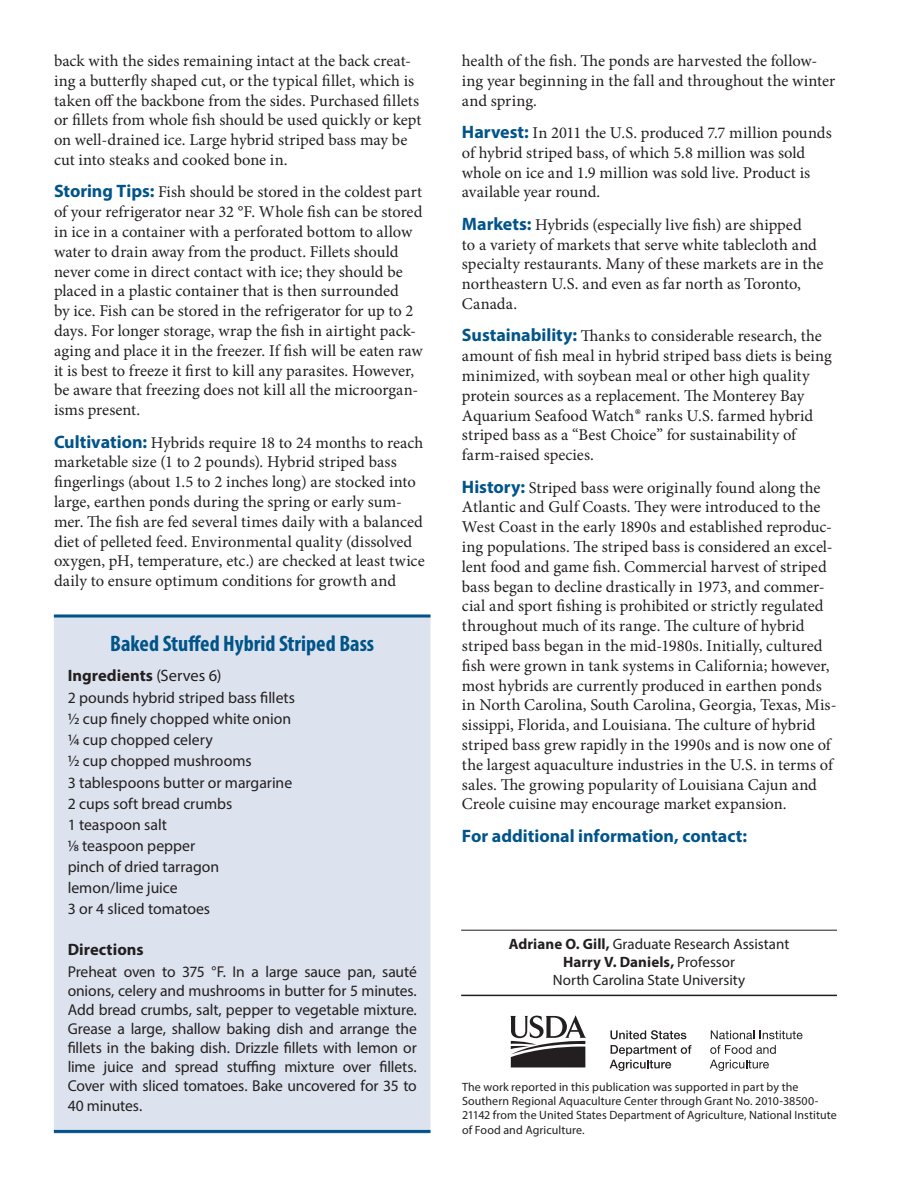
<style>
.page{position:relative;width:918px;height:1188px;background:#fff}
.page>*{position:absolute;margin:0;border:0;box-sizing:border-box;transform-origin:0 0}
.body{font:700 condensed 22.5px "Myriad Pro";color:#01548a}
.body-2{font:700 18px "Myriad Pro";color:#01548a}
.body_text{font:16.5px/19.8px "Minion Pro";letter-spacing:.005em;color:#231f20}
.body-3{font:700 16.5px "Myriad Pro";color:#231f20}
.body-4{font:15.75px/19px "Myriad Pro";letter-spacing:-.005em;color:#231f20;text-align:justify}
.body-5{font:15px/18px "Myriad Pro";color:#231f20;text-align:center}
.tabs{font:12px/14.4px "Myriad Pro";letter-spacing:.005em;color:#231f20}
.s1{font-family:"Myriad Pro";font-weight:700;font-size:18px;color:#01548a}
.s2{font-weight:400}
.s3{font-size:19.5px}
.s4{font-weight:700}
</style>
<div class="page">
<div style="left:54px;top:618px;width:376px;height:516px;background:#dde3ee"></div>
<hr style="left:54px;top:1130px;width:376px;height:3px;background:#01548a">
<hr style="left:54px;top:615px;width:376px;height:3px;background:#01548a">
<svg style="left:510px;top:1015px;width:76px;height:52px"></svg>
<svg style="left:610px;top:1030px;width:76px;height:9px"></svg>
<svg style="left:610px;top:1045px;width:81px;height:26px"></svg>
<svg style="left:711px;top:1030px;width:43px;height:9px"></svg>
<svg style="left:760px;top:1030px;width:42px;height:9px"></svg>
<svg style="left:710px;top:1045px;width:66px;height:9px"></svg>
<svg style="left:710px;top:1060px;width:59px;height:11px"></svg>
<hr style="left:461px;top:930px;width:376px;height:1px;background:#231f20">
<hr style="left:461px;top:995px;width:376px;height:1px;background:#231f20">
<p class="body_text" style="left:54px;top:51px;width:369px">back with the sides remaining intact at the back creat&shy;ing a butterfly shaped cut, or the typical fillet, which is taken off the backbone from the sides. Purchased fillets or fillets from whole fish should be used quickly or kept on well-drained ice. Large hybrid striped bass may be cut into steaks and cooked bone in.</p>
<p class="body_text" style="left:54px;top:182px;width:370px"><span class="s1">Storing Tips:</span> Fish should be stored in the coldest part of your refrigerator near 32 °F. Whole fish can be stored in ice in a container with a perforated bottom to allow water to drain away from the product. Fillets should never come in direct contact with ice; they should be placed in a plastic container that is then surrounded<br>by ice. Fish can be stored in the refrigerator for up to 2 days. For longer storage, wrap the fish in airtight pack&shy;aging and place it in the freezer. If fish will be eaten raw it is best to freeze it first to kill any parasites. However, be aware that freezing does not kill all the microorgan&shy;isms present.</p>
<p class="body_text" style="left:54px;top:433px;width:372px"><span class="s1">Cultivation:</span> Hybrids require 18 to 24 months to reach marketable size (1 to 2 pounds). Hybrid striped bass fingerlings (about 1.5 to 2 inches long) are stocked into large, earthen ponds during the spring or early sum&shy;mer. The fish are fed several times daily with a balanced diet of pelleted feed. Environmental quality (dissolved oxygen, pH, temperature, etc.) are checked at least twice daily to ensure optimum conditions for growth and</p>
<p class="body" style="left:110px;top:629px;width:265px">Baked Stuffed Hybrid Striped Bass</p>
<p class="body-3" style="left:68px;top:665px;width:155px">Ingredients <span class="s2">(Serves 6)</span></p>
<p class="body-4" style="left:68px;top:688px;width:229px">2 pounds hybrid striped bass fillets</p>
<p class="body-4" style="left:68px;top:709px;width:225px">½ cup finely chopped white onion</p>
<p class="body-4" style="left:68px;top:730px;width:147px">¼ cup chopped celery</p>
<p class="body-4" style="left:68px;top:751px;width:185px">½ cup chopped mushrooms</p>
<p class="body-4" style="left:68px;top:772px;width:226px">3 tablespoons butter or margarine</p>
<p class="body-4" style="left:68px;top:794px;width:166px">2 cups soft bread crumbs</p>
<p class="body-4" style="left:68px;top:815px;width:101px">1 teaspoon salt</p>
<p class="body-4" style="left:68px;top:836px;width:129px">1/8 teaspoon pepper</p>
<p class="body-4" style="left:68px;top:857px;width:153px">pinch of dried tarragon</p>
<p class="body-4" style="left:68px;top:878px;width:112px">lemon/lime juice</p>
<p class="body-4" style="left:68px;top:899px;width:144px">3 or 4 sliced tomatoes</p>
<p class="body-3" style="left:68px;top:939px;width:78px">Directions</p>
<p class="body-4" style="left:68px;top:962px;width:351px">Preheat oven to 375 °F. In a large sauce pan, sauté onions, celery and mushrooms in butter for 5 minutes.<br>Add bread crumbs, salt, pepper to vegetable mixture.<br>Grease a large, shallow baking dish and arrange the fillets in the baking dish. Drizzle fillets with lemon or lime juice and spread stuffing mixture over fillets.<br>Cover with sliced tomatoes. Bake uncovered for 35 to 40 minutes.</p>
<p class="body_text" style="left:462px;top:51px;width:375px">health of the fish. The ponds are harvested the follow&shy;ing year beginning in the fall and throughout the winter and spring.</p>
<p class="body_text" style="left:462px;top:123px;width:371px"><span class="s1">Harvest:</span> In 2011 the U.S. produced 7.7 million pounds of hybrid striped bass, of which 5.8 million was sold whole on ice and 1.9 million was sold live. Product is available year round.</p>
<p class="body_text" style="left:462px;top:215px;width:363px"><span class="s1">Markets:</span> Hybrids (especially live fish) are shipped<br>to a variety of markets that serve white tablecloth and specialty restaurants. Many of these markets are in the northeastern U.S. and even as far north as Toronto, Canada.</p>
<p class="body_text" style="left:462px;top:326px;width:371px"><span class="s1">Sustainability:</span> Thanks to considerable research, the amount of fish meal in hybrid striped bass diets is being minimized, with soybean meal or other high quality protein sources as a replacement. The Monterey Bay Aquarium Seafood Watch<span class="s3">®</span> ranks U.S. farmed hybrid striped bass as a “Best Choice” for sustainability of farm-raised species.</p>
<p class="body_text" style="left:462px;top:478px;width:376px"><span class="s1">History:</span> Striped bass were originally found along the Atlantic and Gulf Coasts. They were introduced to the West Coast in the early 1890s and established reproduc&shy;ing populations. The striped bass is considered an excel&shy;lent food and game fish. Commercial harvest of striped bass began to decline drastically in 1973, and commer&shy;cial and sport fishing is prohibited or strictly regulated throughout much of its range. The culture of hybrid striped bass began in the mid-1980s. Initially, cultured fish were grown in tank systems in California; however, most hybrids are currently produced in earthen ponds in North Carolina, South Carolina, Georgia, Texas, Mis&shy;sissippi, Florida, and Louisiana. The culture of hybrid striped bass grew rapidly in the 1990s and is now one of the largest aquaculture industries in the U.S. in terms of sales. The growing popularity of Louisiana Cajun and Creole cuisine may encourage market expansion.</p>
<p class="body-2" style="left:462px;top:824px;width:287px">For additional information, contact:</p>
<p class="body-5" style="left:509px;top:935px;width:282px"><span class="s4">Adriane O. Gill,</span> Graduate Research Assistant<br><span class="s4">Harry V. Daniels,</span> Professor<br>North Carolina State University</p>
<p class="tabs" style="left:462px;top:1079px;width:376px">The work reported in this publication was supported in part by the Southern Regional Aquaculture Center through Grant No. 2010-38500- 21142 from the United States Department of Agriculture, National Institute of Food and Agriculture.</p>
</div>
